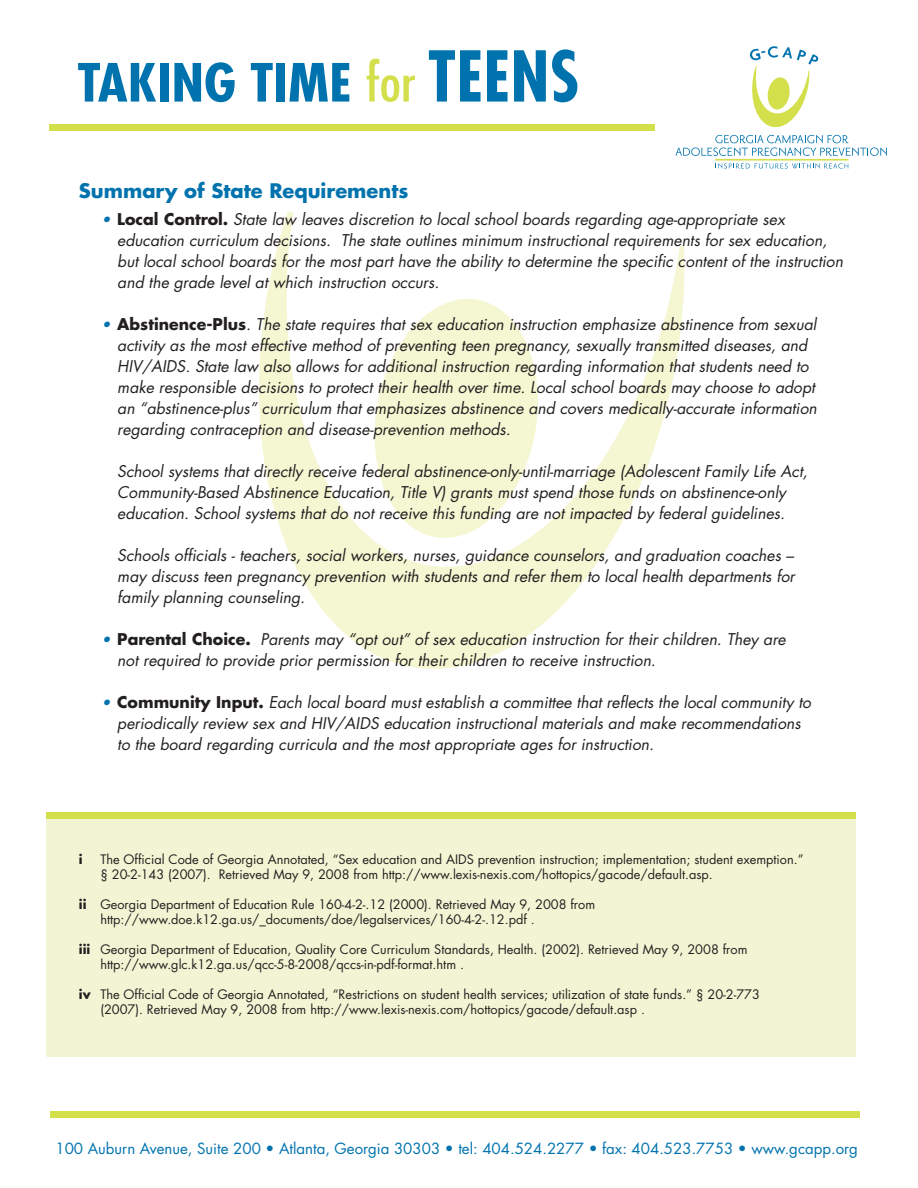
<style>
.page{position:relative;width:918px;height:1188px;background:#fff}
.page>*{position:absolute;margin:0;border:0;box-sizing:border-box;transform-origin:0 0}
.t1{font:700 condensed 51.15px "Futura";color:#0073ae;scale:1.11 1}
.t2{font:700 19.5px "Futura";color:#0073ae}
.t3{font:italic 15.75px/21px "Futura";color:#231f20}
.t4{font:15px "Futura";color:#0073ae}
.t5{font:12.75px/15px "Futura";color:#231f20}
.t6{font:700 12.75px "Futura";color:#231f20}
.s1{font-weight:400;color:#d4df4c}
.s2{font-size:68.1px}
.s3{font-size:15px;color:#0073ae}
.s4{font-weight:700;font-style:normal}
.s5{font-weight:700}
</style>
<div class="page">
<div style="left:46px;top:818px;width:810px;height:239px;background:#f2f5d3"></div>
<div style="left:46px;top:812px;width:810px;height:6px;background:#d4df4c"></div>
<div style="left:50px;top:1111px;width:810px;height:6px;background:#d4df4c"></div>
<svg style="left:235px;top:130px;width:346px;height:539px"></svg>
<svg style="left:263px;top:130px;width:422px;height:454px"></svg>
<svg style="left:366px;top:292px;width:181px;height:253px;fill:#f4f7d2"></svg>
<svg style="left:235px;top:159px;width:481px;height:94px"></svg>
<div style="left:50px;top:124px;width:605px;height:6px;background:#d4df4c"></div>
<svg style="left:676px;top:46px;width:211px;height:110px"></svg>
<svg style="left:718px;top:163px;width:130px;height:6px"></svg>
<hr style="left:715px;top:159px;width:133px;height:2px;background:#d4df4c">
<p class="t1" style="left:77px;top:51px;width:454px">TAKING TIME <span class="s1">for</span> <span class="s2">TEENS</span></p>
<p class="t2" style="left:79px;top:177px;width:331px">Summary of State Requirements</p>
<p class="t3" style="left:117px;top:209px;width:727px;text-indent:-16px"><span class="s3">•</span> <span class="s4">Local Control.</span> State law leaves discretion to local school boards regarding age-appropriate sex education curriculum decisions. The state outlines minimum instructional requirements for sex education, but local school boards for the most part have the ability to determine the specific content of the instruction and the grade level at which instruction occurs.</p>
<p class="t3" style="left:117px;top:314px;width:701px;text-indent:-16px"><span class="s3">•</span> <span class="s4">Abstinence-Plus</span>. The state requires that sex education instruction emphasize abstinence from sexual activity as the most effective method of preventing teen pregnancy, sexually transmitted diseases, and HIV/AIDS. State law also allows for additional instruction regarding information that students need to make responsible decisions to protect their health over time. Local school boards may choose to adopt an “abstinence-plus” curriculum that emphasizes abstinence and covers medically-accurate information regarding contraception and disease-prevention methods.</p>
<p class="t3" style="left:117px;top:461px;width:692px">School systems that directly receive federal abstinence-only-until-marriage (Adolescent Family Life Act,<br>Community-Based Abstinence Education, Title V) grants must spend those funds on abstinence-only education. School systems that do not receive this funding are not impacted by federal guidelines.</p>
<p class="t3" style="left:117px;top:545px;width:679px;text-align:justify">Schools officials - teachers, social workers, nurses, guidance counselors, and graduation coaches – may discuss teen pregnancy prevention with students and refer them to local health departments for family planning counseling.</p>
<p class="t3" style="left:117px;top:629px;width:670px;text-indent:-16px"><span class="s3">•</span> <span class="s4">Parental Choice.</span> Parents may “opt out” of sex education instruction for their children. They are not required to provide prior permission for their children to receive instruction.</p>
<p class="t3" style="left:117px;top:692px;width:695px;text-indent:-16px"><span class="s3">•</span> <span class="s4">Community Input.</span> Each local board must establish a committee that reflects the local community to periodically review sex and HIV/AIDS education instructional materials and make recommendations to the board regarding curricula and the most appropriate ages for instruction.</p>
<p class="t6" style="left:79px;top:851px;width:5px">i</p>
<p class="t5" style="left:100px;top:852px;width:705px">The Official Code of Georgia Annotated, “Sex education and AIDS prevention instruction; implementation; student exemption.” § 20-2-143 (2007). Retrieved May 9, 2008 from http://www.lexis-nexis.com/hottopics/gacode/default.asp.</p>
<p class="t5" style="left:100px;top:897px;width:496px;text-indent:-21px"><span class="s5">ii</span> Georgia Department of Education Rule 160-4-2-.12 (2000). Retrieved May 9, 2008 from http://www.doe.k12.ga.us/_documents/doe/legalservices/160-4-2-.12.pdf .</p>
<p class="t5" style="left:100px;top:942px;width:649px;text-indent:-21px"><span class="s5">iii</span> Georgia Department of Education, Quality Core Curriculum Standards, Health. (2002). Retrieved May 9, 2008 from http://www.glc.k12.ga.us/qcc-5-8-2008/qccs-in-pdf-format.htm .</p>
<p class="t5" style="left:100px;top:987px;width:661px;text-indent:-21px"><span class="s5">iv</span> The Official Code of Georgia Annotated, “Restrictions on student health services; utilization of state funds.” § 20-2-773 (2007). Retrieved May 9, 2008 from http://www.lexis-nexis.com/hottopics/gacode/default.asp .</p>
<p class="t4" style="left:55px;top:1138px;width:804px">100 Auburn Avenue, Suite 200 • Atlanta, Georgia 30303 • tel: 404.524.2277 • fax: 404.523.7753 • www.gcapp.org</p>
</div>
